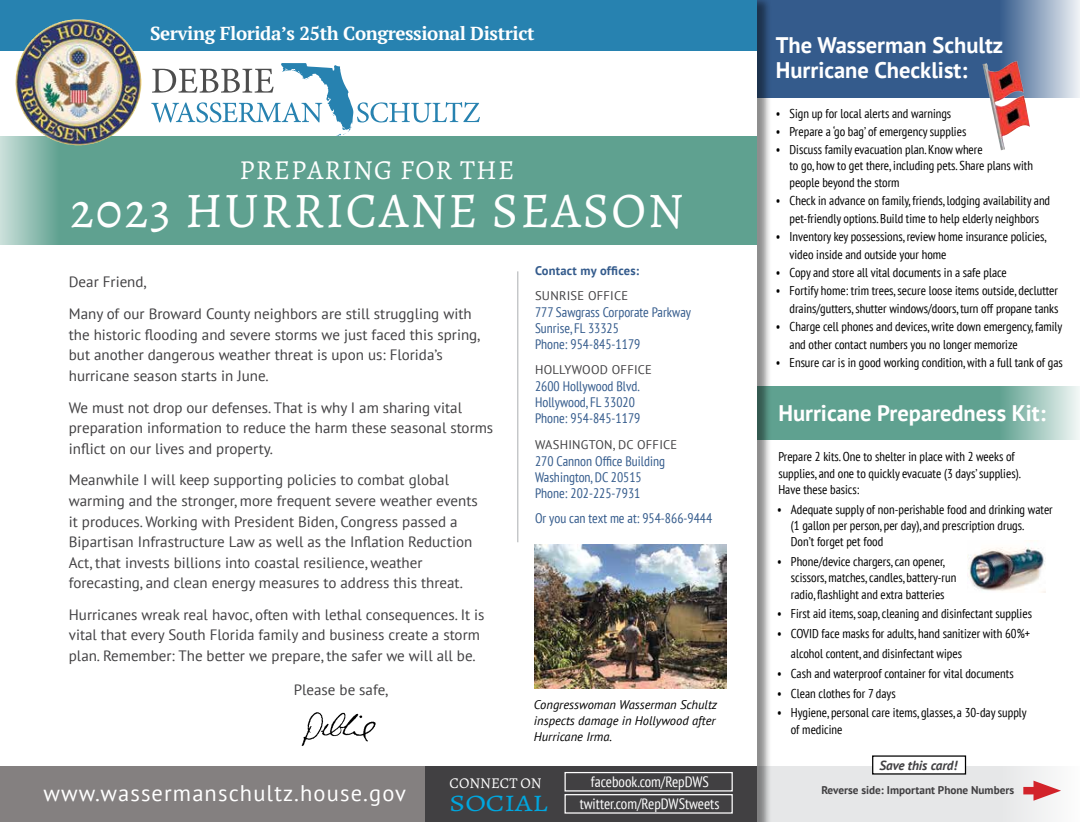
<style>
.page{position:relative;width:1080px;height:822px;background:#fff}
.page>*{position:absolute;margin:0;border:0;box-sizing:border-box;transform-origin:0 0}
.t1{font:50px "Alegreya SC";letter-spacing:.04em;color:#fff}
.t2{font:27.5px "Alegreya SC";letter-spacing:.04em;color:#fff}
.t3{font:23.75px "Alegreya SC";color:#00a6de;scale:1.25 1}
.t4{font:700 22.5px/25px "PT Sans";color:#fff}
.t5{font:22.5px "PT Sans";letter-spacing:.05em;color:#fff}
.t6{font:700 18.75px "PT Serif";letter-spacing:-.02em;color:#fff}
.t7{font:15px/20.5px "PT Sans";color:#414042}
.t8{font:condensed 15px/22.1px "PT Sans";color:#fff;text-align:center}
.t9{font:15px "Alegreya SC";color:#fff}
.t10{font:condensed 13.75px/16.2px "PT Sans";color:#345b8c}
.t11{font:italic 700 13.12px "PT Sans";color:#414042}
.t12{font:condensed 12.75px/16.2px "PT Sans";color:#000}
.t13{font:italic 12.5px/16.2px "PT Sans";color:#000}
.t14{font:12.5px "PT Sans";letter-spacing:.02em;color:#414042}
.t15{font:700 12.5px "PT Sans";letter-spacing:.02em;color:#345b8c}
.t16{font:700 11.25px "PT Sans";color:#414042}
</style>
<div class="page">
<div style="left:757px;top:766px;width:323px;height:55px;background:#e6e7e8"></div>
<div style="left:873px;top:755px;width:93px;height:18px;background:#fff"></div>
<img style="left:967px;top:547px;width:79px;height:45px">
<hr style="left:517px;top:271px;width:1px;height:271px;background:#bcbec0">
<div style="left:757px;top:0;width:323px;height:97px;background:#345b8c"></div>
<div style="left:754px;top:386px;width:326px;height:53px;background:#5fa190"></div>
<div style="left:735px;top:0;width:37px;height:821px;background:#000;opacity:.45"></div>
<div style="left:733px;top:0;width:24px;height:821px;background:#fff"></div>
<div style="left:0;top:766px;width:757px;height:55px;background:#848080"></div>
<div style="left:0;top:0;width:757px;height:50px;background:#2782b0"></div>
<svg style="left:151px;top:63px;width:329px;height:73px"></svg>
<div style="left:0;top:136px;width:757px;height:108px;background:#5fa190"></div>
<img style="left:15px;top:19px;width:61px;height:121px">
<svg style="left:1004px;top:0;width:76px;height:98px"></svg>
<img style="left:983px;top:61px;width:47px;height:89px">
<div style="left:989px;top:386px;width:91px;height:53px;background:linear-gradient(to right,#509885,#f1f7f5)"></div>
<svg style="left:1023px;top:766px;width:57px;height:55px;fill:#f6f6f6"></svg>
<div style="left:1023px;top:786px;width:22px;height:8px;background:#d2232a"></div>
<svg style="left:1034px;top:780px;width:27px;height:20px"></svg>
<div style="left:0;top:134px;width:69px;height:113px;background:linear-gradient(to right,#cae1db,#539685)"></div>
<div style="left:425px;top:766px;width:332px;height:55px;background:#414042"></div>
<div style="left:565px;top:771px;width:168px;height:20px;border:1px solid #fff"></div>
<div style="left:565px;top:793px;width:168px;height:20px;border:1px solid #fff"></div>
<img style="left:301px;top:712px;width:75px;height:34px">
<img style="left:535px;top:544px;width:192px;height:144px">
<h3 class="t6" style="left:150px;top:21px;width:386px">Serving Florida’s 25th Congressional District</h3>
<h2 class="t2" style="left:240px;top:152px;width:276px">PREPARING FOR THE</h2>
<h1 class="t1" style="left:70px;top:180px;width:615px">2023 HURRICANE SEASON</h1>
<p class="t7" style="left:69px;top:266px;width:404px;line-height:31.8px">Dear Friend,<br>Many of our Broward County neighbors are still struggling with</p>
<p class="t7" style="left:69px;top:324px;width:413px">the historic flooding and severe storms we just faced this spring, but another dangerous weather threat is upon us: Florida’s hurricane season starts in June.</p>
<p class="t7" style="left:69px;top:396px;width:426px">We must not drop our defenses. That is why I am sharing vital preparation information to reduce the harm these seasonal storms inflict on our lives and property.</p>
<p class="t7" style="left:69px;top:469px;width:410px">Meanwhile I will keep supporting policies to combat global warming and the stronger, more frequent severe weather events it produces. Working with President Biden, Congress passed a Bipartisan Infrastructure Law as well as the Inflation Reduction Act, that invests billions into coastal resilience, weather forecasting, and clean energy measures to address this threat.</p>
<p class="t7" style="left:69px;top:603px;width:417px">Hurricanes wreak real havoc, often with lethal consequences. It is vital that every South Florida family and business create a storm plan. Remember: The better we prepare, the safer we will all be.</p>
<p class="t7" style="left:294px;top:679px;width:96px">Please be safe,</p>
<p class="t15" style="left:535px;top:262px;width:106px">Contact my offices:</p>
<p class="t14" style="left:535px;top:288px;width:95px">SUNRISE OFFICE</p>
<p class="t10" style="left:535px;top:303px;width:157px">777 Sawgrass Corporate Parkway<br>Sunrise, FL 33325<br>Phone: 954-845-1179</p>
<p class="t14" style="left:535px;top:361px;width:118px">HOLLYWOOD OFFICE</p>
<p class="t10" style="left:535px;top:377px;width:107px">2600 Hollywood Blvd.<br>Hollywood, FL 33020<br>Phone: 954-845-1179</p>
<p class="t14" style="left:535px;top:436px;width:144px">WASHINGTON, DC OFFICE</p>
<p class="t10" style="left:535px;top:452px;width:131px">270 Cannon Office Building<br>Washington, DC 20515<br>Phone: 202-225-7931</p>
<p class="t10" style="left:535px;top:509px;width:179px">Or you can text me at: 954-866-9444</p>
<p class="t13" style="left:534px;top:695px;width:185px">Congresswoman Wasserman Schultz inspects damage in Hollywood after<br>Hurricane Irma.</p>
<h3 class="t5" style="left:43px;top:778px;width:364px">www.wassermanschultz.house.gov</h3>
<p class="t9" style="left:450px;top:773px;width:94px">CONNECT ON</p>
<h3 class="t3" style="left:450px;top:788px;width:80px">SOCIAL</h3>
<p class="t8" style="left:580px;top:769px;width:141px">facebook.com/RepDWS twitter.com/RepDWStweets</p>
<h3 class="t4" style="left:776px;top:32px;width:229px">The Wasserman Schultz<br>Hurricane Checklist:</h3>
<p class="t12" style="left:776px;top:105px;width:177px">• Sign up for local alerts and warnings</p>
<p class="t12" style="left:776px;top:123px;width:192px">• Prepare a ‘go bag’ of emergency supplies</p>
<p class="t12" style="left:790px;top:141px;width:245px;text-indent:-14px">• Discuss family evacuation plan. Know where<br>to go, how to get there, including pets. Share plans with people beyond the storm</p>
<p class="t12" style="left:776px;top:191px;width:276px;line-height:18px;text-align:center">• Check in advance on family, friends, lodging availability and pet-friendly options. Build time to help elderly neighbors</p>
<p class="t12" style="left:790px;top:227px;width:259px;line-height:18px;text-indent:-14px">• Inventory key possessions, review home insurance policies, video inside and outside your home</p>
<p class="t12" style="left:776px;top:264px;width:233px">• Copy and store all vital documents in a safe place</p>
<p class="t12" style="left:776px;top:281px;width:284px;line-height:18px;text-align:right">• Fortify home: trim trees, secure loose items outside, declutter drains/gutters, shutter windows/doors, turn off propane tanks</p>
<p class="t12" style="left:790px;top:317px;width:274px;line-height:18px;text-indent:-14px">• Charge cell phones and devices, write down emergency, family and other contact numbers you no longer memorize</p>
<p class="t12" style="left:776px;top:354px;width:289px">• Ensure car is in good working condition, with a full tank of gas</p>
<h3 class="t4" style="left:778px;top:400px;width:269px">Hurricane Preparedness Kit:</h3>
<p class="t12" style="left:778px;top:448px;width:244px">Prepare 2 kits. One to shelter in place with 2 weeks of supplies, and one to quickly evacuate (3 days’ supplies).<br>Have these basics:</p>
<p class="t12" style="left:791px;top:500px;width:263px;text-indent:-14px">• Adequate supply of non-perishable food and drinking water (1 gallon per person, per day), and prescription drugs.<br>Don’t forget pet food</p>
<p class="t12" style="left:791px;top:553px;width:167px;text-indent:-14px">• Phone/device chargers, can opener, scissors, matches, candles, battery-run radio, flashlight and extra batteries</p>
<p class="t12" style="left:777px;top:605px;width:256px">• First aid items, soap, cleaning and disinfectant supplies</p>
<p class="t12" style="left:791px;top:623px;width:241px;line-height:19.8px;text-indent:-14px">• COVID face masks for adults, hand sanitizer with 60%+ alcohol content, and disinfectant wipes</p>
<p class="t12" style="left:777px;top:664px;width:238px">• Cash and waterproof container for vital documents</p>
<p class="t12" style="left:777px;top:684px;width:120px">• Clean clothes for 7 days</p>
<p class="t12" style="left:791px;top:704px;width:237px;text-indent:-14px">• Hygiene, personal care items, glasses, a 30-day supply of medicine</p>
<p class="t11" style="left:879px;top:756px;width:79px">Save this card!</p>
<p class="t16" style="left:821px;top:782px;width:194px">Reverse side: Important Phone Numbers</p>
</div>
